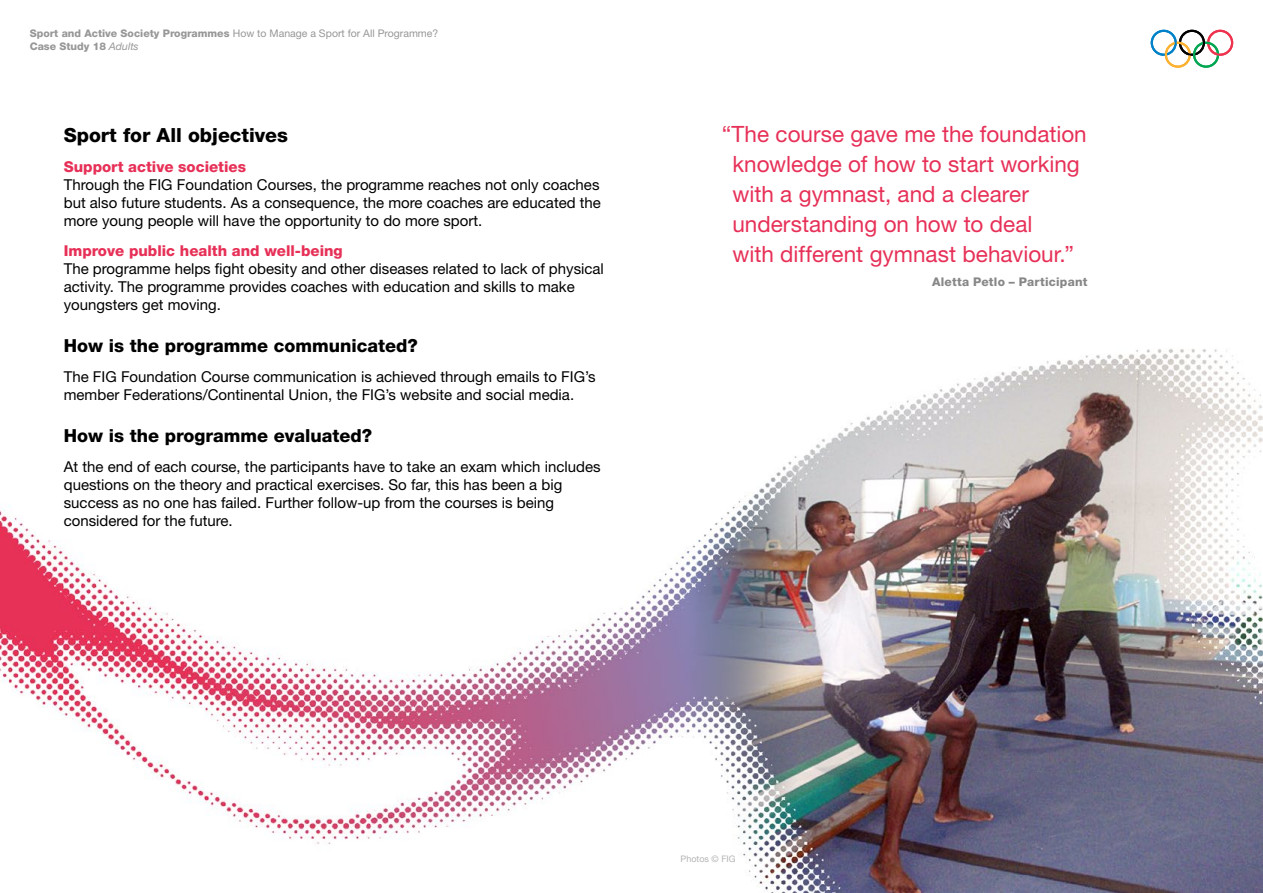
<style>
.page{position:relative;width:1263px;height:893px;background:#fff}
.page>*{position:absolute;margin:0;border:0;box-sizing:border-box;transform-origin:0 0}
.t1{font:22.5px/30px "Helvetica Neue LT Std";color:#e73057}
.t2{font:800 19.5px "Helvetica Neue LT Std";color:#000}
.t3{font:800 18px "Helvetica Neue LT Std";color:#000}
.t4{font:15px/18px "Helvetica Neue LT Std";color:#000}
.t5{font:800 15px "Helvetica Neue LT Std";color:#e73057}
.t6{font:800 12px "Helvetica Neue LT Std";letter-spacing:.02em;color:#868786}
.t7{font:800 10.5px/12.6px "Helvetica Neue LT Std";color:#979797}
.t8{font:9px "Helvetica Neue LT Std";color:#b4b4b4}
.s1{font-weight:400}
.s2{font-weight:400;font-style:italic}
</style>
<div class="page">
<img style="left:0;top:29px;width:1263px;height:864px">
<svg style="left:1151px;top:30px;width:82px;height:38px"></svg>
<p class="t7" style="left:30px;top:27px;width:410px">Sport and Active Society Programmes <span class="s1">How to Manage a Sport for All Programme?<br></span>Case Study 18 <span class="s2">Adults</span></p>
<h2 class="t2" style="left:64px;top:123px;width:226px">Sport for All objectives</h2>
<p class="t5" style="left:64px;top:158px;width:184px">Support active societies</p>
<p class="t4" style="left:64px;top:175px;width:539px;text-align:justify">Through the FIG Foundation Courses, the programme reaches not only coaches but also future students. As a consequence, the more coaches are educated the more young people will have the opportunity to do more sport.</p>
<p class="t5" style="left:64px;top:242px;width:280px">Improve public health and well-being</p>
<p class="t4" style="left:64px;top:259px;width:542px">The programme helps fight obesity and other diseases related to lack of physical activity. The programme provides coaches with education and skills to make youngsters get moving.</p>
<p class="t3" style="left:64px;top:335px;width:356px">How is the programme communicated?</p>
<p class="t4" style="left:64px;top:367px;width:533px">The FIG Foundation Course communication is achieved through emails to FIG’s member Federations/Continental Union, the FIG’s website and social media.</p>
<p class="t3" style="left:64px;top:425px;width:310px">How is the programme evaluated?</p>
<p class="t4" style="left:64px;top:457px;width:538px">At the end of each course, the participants have to take an exam which includes questions on the theory and practical exercises. So far, this has been a big success as no one has failed. Further follow-up from the courses is being considered for the future.</p>
<h1 class="t1" style="left:732px;top:118px;width:356px;text-indent:-11px">“The course gave me the foundation knowledge of how to start working with a gymnast, and a clearer understanding on how to deal<br>with different gymnast behaviour.”</h1>
<p class="t6" style="left:932px;top:274px;width:157px">Aletta Petlo – Participant</p>
<p class="t8" style="left:681px;top:853px;width:57px">Photos © FIG</p>
</div>
